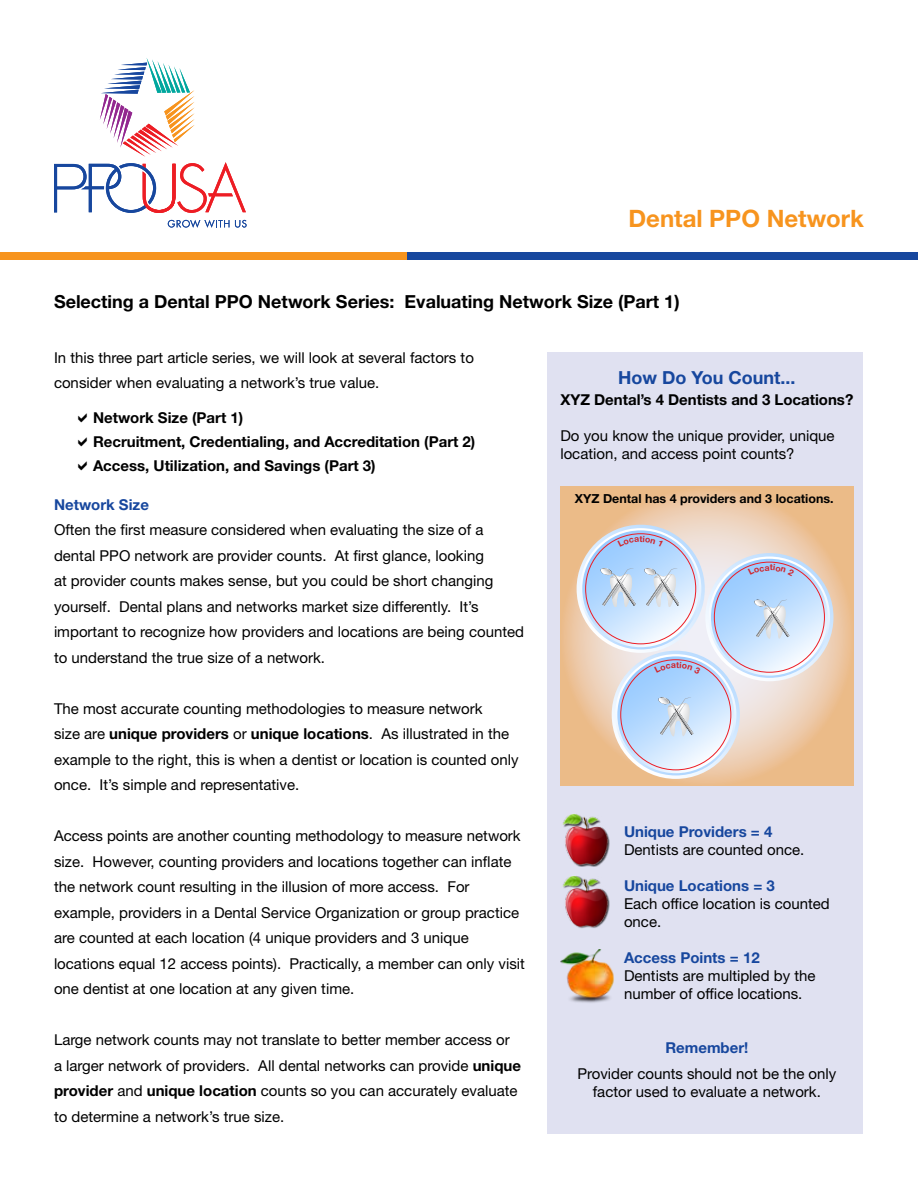
<style>
.page{position:relative;width:918px;height:1188px;background:#fff}
.page>*{position:absolute;margin:0;border:0;box-sizing:border-box;transform-origin:0 0}
.t1{font:700 24px "Helvetica Neue LT Std";color:#f7941e}
.t2{font:700 18px "Helvetica Neue LT Std";color:#000}
.t3{font:700 18px "Helvetica Neue LT Std";color:#17479e}
.t4{font:15px/25.5px "Helvetica Neue LT Std";color:#000}
.t5{font:700 15px/24px "Helvetica Neue LT Std";color:#000}
.t6{font:700 15px "Helvetica Neue LT Std";color:#17479e}
.t7{font:700 12.45px "Helvetica Neue LT Std";color:#000}
.s1{font-weight:700}
</style>
<div class="page">
<div style="left:548px;top:352px;width:315px;height:781px;background:#e0e1f1"></div>
<svg style="left:168px;top:220px;width:61px;height:8px"></svg>
<svg style="left:235px;top:220px;width:12px;height:8px"></svg>
<svg style="left:54px;top:58px;width:192px;height:155px"></svg>
<div style="left:406px;top:252px;width:512px;height:7px;background:#17479e"></div>
<div style="left:0;top:252px;width:406px;height:7px;background:#f7941e"></div>
<svg style="left:560px;top:487px;width:293px;height:299px;background:#ecc8a5"></svg>
<svg style="left:577px;top:525px;width:128px;height:128px"></svg>
<svg style="left:580px;top:528px;width:121px;height:121px"></svg>
<svg style="left:582px;top:530px;width:117px;height:117px"></svg>
<svg style="left:644px;top:568px;width:35px;height:39px"></svg>
<svg style="left:600px;top:568px;width:35px;height:39px"></svg>
<svg style="left:612px;top:651px;width:128px;height:128px"></svg>
<svg style="left:615px;top:654px;width:121px;height:121px"></svg>
<svg style="left:617px;top:656px;width:117px;height:117px"></svg>
<svg style="left:658px;top:687px;width:41px;height:50px"></svg>
<svg style="left:705px;top:553px;width:129px;height:128px"></svg>
<svg style="left:709px;top:557px;width:121px;height:121px"></svg>
<svg style="left:711px;top:559px;width:117px;height:117px"></svg>
<svg style="left:754px;top:600px;width:35px;height:39px"></svg>
<div style="left:563px;top:814px;width:47px;height:53px;background:#000;opacity:.75"></div>
<img style="left:562px;top:814px;width:48px;height:51px">
<div style="left:563px;top:876px;width:47px;height:53px;background:#000;opacity:.75"></div>
<img style="left:562px;top:876px;width:48px;height:50px">
<img style="left:560px;top:950px;width:54px;height:53px">
<svg style="left:618px;top:536px;width:45px;height:11px"></svg>
<svg style="left:654px;top:662px;width:47px;height:12px"></svg>
<svg style="left:748px;top:564px;width:47px;height:12px"></svg>
<h1 class="t1" style="left:628px;top:204px;width:237px">Dental PPO Network</h1>
<p class="t2" style="left:54px;top:291px;width:627px">Selecting a Dental PPO Network Series: Evaluating Network Size (Part 1)</p>
<p class="t4" style="left:54px;top:344px;width:421px">In this three part article series, we will look at several factors to consider when evaluating a network’s true value.</p>
<p class="t5" style="left:93px;top:405px;width:384px">Network Size (Part 1)<br>Recruitment, Credentialing, and Accreditation (Part 2)<br>Access, Utilization, and Savings (Part 3)</p>
<p class="t6" style="left:54px;top:495px;width:96px">Network Size</p>
<p class="t4" style="left:54px;top:517px;width:472px">Often the first measure considered when evaluating the size of a dental PPO network are provider counts. At first glance, looking<br>at provider counts makes sense, but you could be short changing yourself. Dental plans and networks market size differently. It’s important to recognize how providers and locations are being counted to understand the true size of a network.</p>
<p class="t4" style="left:54px;top:695px;width:466px">The most accurate counting methodologies to measure network<br>size are <span class="s1">unique providers</span> or <span class="s1">unique locations</span>. As illustrated in the example to the right, this is when a dentist or location is counted only once. It’s simple and representative.</p>
<p class="t4" style="left:54px;top:823px;width:472px">Access points are another counting methodology to measure network size. However, counting providers and locations together can inflate the network count resulting in the illusion of more access. For example, providers in a Dental Service Organization or group practice are counted at each location (4 unique providers and 3 unique locations equal 12 access points). Practically, a member can only visit one dentist at one location at any given time.</p>
<p class="t4" style="left:54px;top:1027px;width:469px">Large network counts may not translate to better member access or a larger network of providers. All dental networks can provide <span class="s1">unique provider</span> and <span class="s1">unique location</span> counts so you can accurately evaluate to determine a network’s true size.</p>
<p class="t3" style="left:618px;top:366px;width:179px">How Do You Count...</p>
<p class="t5" style="left:560px;top:388px;width:294px">XYZ Dental’s 4 Dentists and 3 Locations?</p>
<p class="t4" style="left:560px;top:427px;width:276px;line-height:18px">Do you know the unique provider, unique location, and access point counts?</p>
<p class="t7" style="left:575px;top:491px;width:260px">XYZ Dental has 4 providers and 3 locations.</p>
<p class="t6" style="left:624px;top:823px;width:150px">Unique Providers = 4</p>
<p class="t4" style="left:624px;top:837px;width:182px">Dentists are counted once.</p>
<p class="t6" style="left:624px;top:877px;width:152px">Unique Locations = 3</p>
<p class="t4" style="left:624px;top:895px;width:207px;line-height:18px">Each office location is counted once.</p>
<p class="t6" style="left:624px;top:949px;width:137px">Access Points = 12</p>
<p class="t4" style="left:624px;top:967px;width:193px;line-height:18px">Dentists are multipled by the number of office locations.</p>
<p class="t6" style="left:665px;top:1039px;width:85px">Remember!</p>
<p class="t4" style="left:577px;top:1064px;width:260px;line-height:18px;text-align:center">Provider counts should not be the only factor used to evaluate a network.</p>
</div>
